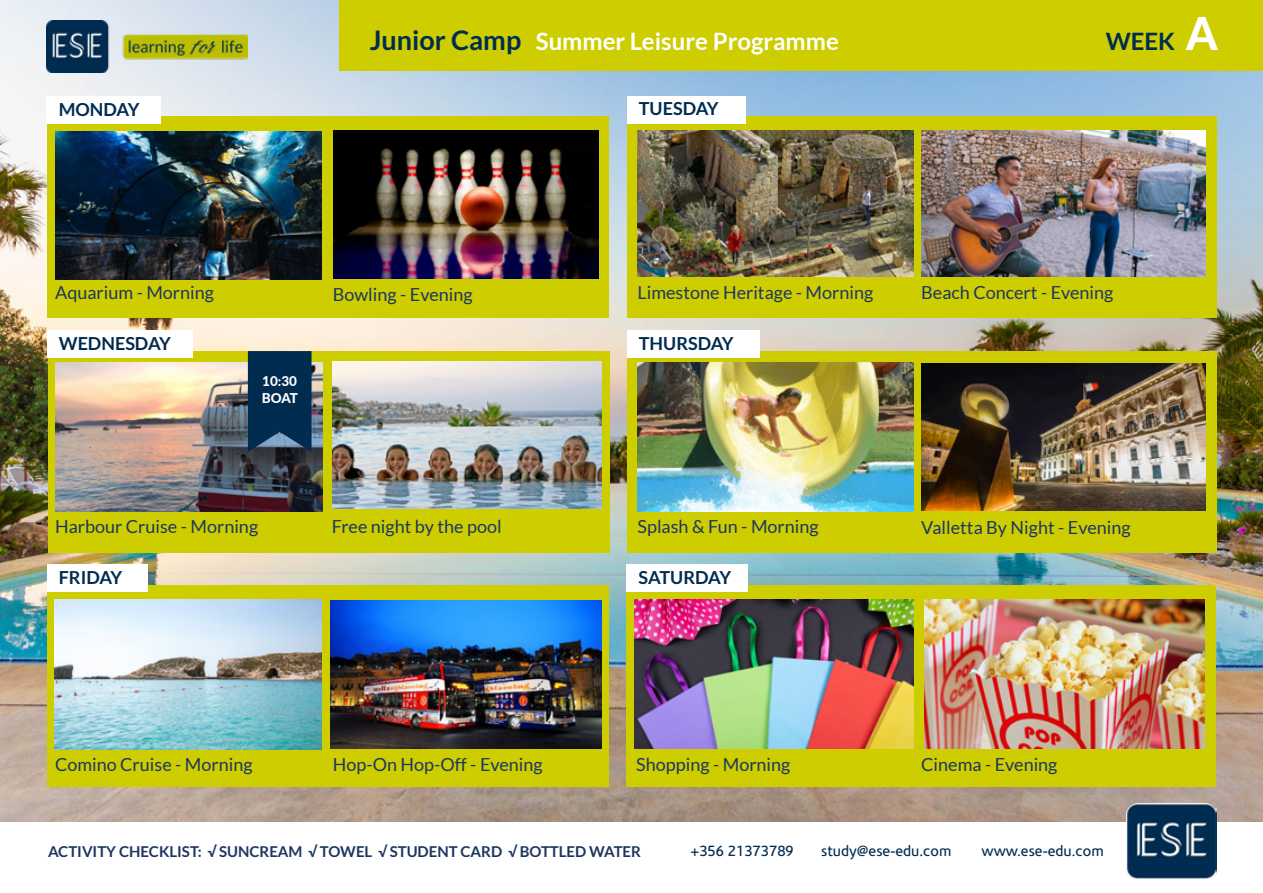
<style>
.page{position:relative;width:1263px;height:893px;background:#fff}
.page>*{position:absolute;margin:0;border:0;box-sizing:border-box;transform-origin:0 0}
.t1{font:700 24px "Lato";color:#fff}
.t2{font:700 24px "Lato";color:#002c50}
.t3{font:18px "Lato";color:#1d3661}
.t4{font:700 18px "Lato";color:#002c50}
.t5{font:700 15px "Lato";color:#1d3661}
.t6{font:15px "Corisande";color:#002c50}
.t7{font:800 13.5px/16.2px "Lato";color:#fff}
.s1{font-size:27px;color:#002c50}
.s2{font-weight:800;font-size:45px;color:#fff}
</style>
<div class="page">
<img style="left:0;top:0;width:1263px;height:822px">
<div style="left:47px;top:117px;width:562px;height:201px;background:#cdcd00"></div>
<div style="left:627px;top:117px;width:589px;height:201px;background:#cdcd00"></div>
<div style="left:48px;top:351px;width:561px;height:202px;background:#cdcd00"></div>
<div style="left:627px;top:351px;width:589px;height:202px;background:#cdcd00"></div>
<img style="left:921px;top:130px;width:285px;height:147px">
<div style="left:626px;top:586px;width:590px;height:201px;background:#cdcd00"></div>
<div style="left:47px;top:586px;width:562px;height:201px;background:#cdcd00"></div>
<div style="left:47px;top:96px;width:114px;height:28px;background:#fff"></div>
<div style="left:627px;top:96px;width:119px;height:28px;background:#fff"></div>
<div style="left:47px;top:330px;width:146px;height:28px;background:#fff"></div>
<div style="left:627px;top:330px;width:132px;height:28px;background:#fff"></div>
<div style="left:47px;top:564px;width:100px;height:27px;background:#fff"></div>
<div style="left:626px;top:564px;width:121px;height:27px;background:#fff"></div>
<img style="left:1127px;top:804px;width:89px;height:75px">
<img style="left:47px;top:21px;width:201px;height:51px">
<div style="left:339px;top:0;width:924px;height:71px;background:#cdcd00"></div>
<img style="left:55px;top:131px;width:266px;height:148px">
<img style="left:637px;top:362px;width:277px;height:149px">
<img style="left:924px;top:599px;width:281px;height:149px">
<img style="left:635px;top:600px;width:279px;height:149px">
<img style="left:637px;top:130px;width:277px;height:147px">
<img style="left:333px;top:361px;width:268px;height:148px">
<img style="left:333px;top:130px;width:266px;height:148px">
<img style="left:922px;top:364px;width:284px;height:146px">
<img style="left:55px;top:362px;width:268px;height:149px">
<svg style="left:248px;top:351px;width:64px;height:101px;background:#093355"></svg>
<img style="left:54px;top:600px;width:268px;height:149px">
<img style="left:330px;top:600px;width:271px;height:149px">
<h1 class="t1" style="left:370px;top:27px;width:471px"><span class="s1">Junior Camp</span> Summer Leisure Programme</h1>
<p class="t4" style="left:59px;top:99px;width:82px">MONDAY</p>
<p class="t4" style="left:639px;top:99px;width:81px">TUESDAY</p>
<h1 class="t2" style="left:1106px;top:27px;width:113px">WEEK <span class="s2">A</span></h1>
<p class="t3" style="left:55px;top:283px;width:160px">Aquarium - Morning</p>
<p class="t3" style="left:333px;top:284px;width:141px">Bowling - Evening</p>
<p class="t3" style="left:921px;top:283px;width:194px">Beach Concert - Evening</p>
<p class="t3" style="left:637px;top:283px;width:237px">Limestone Heritage - Morning</p>
<p class="t4" style="left:59px;top:333px;width:114px">WEDNESDAY</p>
<p class="t4" style="left:639px;top:333px;width:96px">THURSDAY</p>
<p class="t7" style="left:262px;top:373px;width:38px">10:30<br>BOAT</p>
<p class="t3" style="left:55px;top:517px;width:205px">Harbour Cruise - Morning</p>
<p class="t3" style="left:332px;top:517px;width:171px">Free night by the pool</p>
<p class="t3" style="left:637px;top:517px;width:183px">Splash &amp; Fun - Morning</p>
<p class="t4" style="left:59px;top:567px;width:65px">FRIDAY</p>
<p class="t4" style="left:638px;top:567px;width:94px">SATURDAY</p>
<p class="t3" style="left:921px;top:518px;width:211px">Valletta By Night - Evening</p>
<p class="t3" style="left:55px;top:754px;width:199px">Comino Cruise - Morning</p>
<p class="t3" style="left:333px;top:754px;width:211px">Hop-On Hop-Off - Evening</p>
<p class="t3" style="left:636px;top:754px;width:156px">Shopping - Morning</p>
<p class="t3" style="left:921px;top:754px;width:138px">Cinema - Evening</p>
<p class="t5" style="left:48px;top:843px;width:594px">ACTIVITY CHECKLIST: √ SUNCREAM √ TOWEL √ STUDENT CARD √ BOTTLED WATER</p>
<p class="t6" style="left:690px;top:842px;width:105px">+356 21373789</p>
<p class="t6" style="left:821px;top:842px;width:132px">study@ese-edu.com</p>
<p class="t6" style="left:981px;top:843px;width:124px">www.ese-edu.com</p>
</div>
